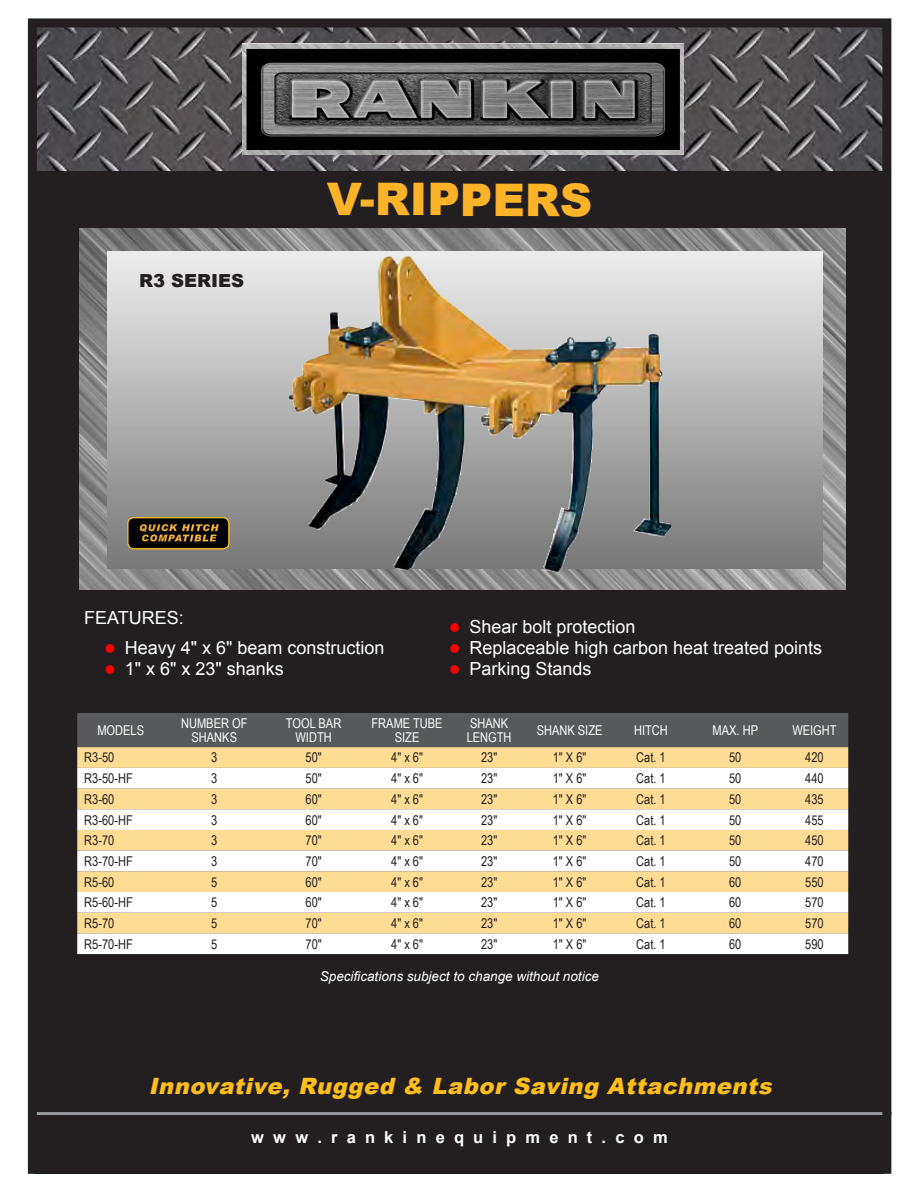
<style>
.page{position:relative;width:918px;height:1188px;background:#fff}
.page>*{position:absolute;margin:0;border:0;box-sizing:border-box;transform-origin:0 0}
.t1{font:900 45px "Arial";letter-spacing:-.005em;color:#fcb328}
.t2{font:italic 900 22.5px "Arial";color:#febe1c}
.t3{font:18px/21px "Arial";color:#fff}
.t4{font:900 18px "Arial";color:#231f20}
.t5{font:700 16.5px "Arial";color:#fff}
.t6{font:13.5px "Arial Narrow";color:#231f20}
.t7{font:13.5px/13.5px "Arial Narrow";color:#fff;text-align:center}
.t8{font:italic 13.5px "Arial";color:#fff}
</style>
<div class="page">
<img style="left:38px;top:28px;width:843px;height:143px">
<div style="left:34px;top:171px;width:849px;height:1003px;background:#231f20"></div>
<img style="left:80px;top:229px;width:766px;height:361px">
<hr style="left:28px;top:1112px;width:864px;height:3px;background:#939598">
<img style="left:107px;top:251px;width:715px;height:317px">
<div style="left:28px;top:18px;width:863px;height:1156px;border:9px solid #231f20"></div>
<svg style="left:128px;top:518px;width:101px;height:31px;background:#221909"></svg>
<div style="left:127px;top:517px;width:102px;height:32px;border:1px solid #febe1c;border-radius:6px"></div>
<img style="left:140px;top:524px;width:66px;height:8px">
<svg style="left:203px;top:524px;width:7px;height:7px"></svg>
<img style="left:289px;top:256px;width:199px;height:316px">
<div style="left:77px;top:713px;width:771px;height:34px;background:#58595b"></div>
<svg style="left:77px;top:747px;width:771px;height:21px;background:#fbd992"></svg>
<svg style="left:77px;top:768px;width:771px;height:41px;background:#fdecc8"></svg>
<svg style="left:77px;top:809px;width:771px;height:145px;background:#fdeecf"></svg>
<img style="left:242px;top:43px;width:441px;height:111px">
<h3 class="t4" style="left:139px;top:268px;width:106px">R3 SERIES</h3>
<h1 class="t1" style="left:327px;top:167px;width:267px">V-RIPPERS</h1>
<h3 class="t3" style="left:125px;top:602px;width:261px;line-height:30px;text-indent:-40px">FEATURES:<br>Heavy 4" x 6" beam construction</h3>
<h3 class="t3" style="left:125px;top:658px;width:161px">1" x 6" x 23" shanks</h3>
<h3 class="t3" style="left:469px;top:616px;width:354px">Shear bolt protection<br>Replaceable high carbon heat treated points<br>Parking Stands</h3>
<p class="t7" style="left:97px;top:723px;width:48px">MODELS</p>
<p class="t7" style="left:181px;top:716px;width:68px">NUMBER OF<br>SHANKS</p>
<p class="t7" style="left:286px;top:716px;width:57px">TOOL BAR<br>WIDTH</p>
<p class="t7" style="left:372px;top:716px;width:73px">FRAME TUBE<br>SIZE</p>
<p class="t7" style="left:467px;top:716px;width:46px;text-align:left">SHANK<br>LENGTH</p>
<p class="t7" style="left:537px;top:723px;width:67px">SHANK SIZE</p>
<p class="t7" style="left:634px;top:723px;width:35px">HITCH</p>
<p class="t7" style="left:713px;top:723px;width:47px">MAX. HP</p>
<p class="t7" style="left:792px;top:723px;width:46px">WEIGHT</p>
<p class="t6" style="left:84px;top:748px;width:32px">R3-50</p>
<p class="t6" style="left:211px;top:748px;width:8px">3</p>
<p class="t6" style="left:306px;top:748px;width:18px">50"</p>
<p class="t6" style="left:391px;top:748px;width:33px">4" x 6"</p>
<p class="t6" style="left:481px;top:748px;width:18px">23"</p>
<p class="t6" style="left:553px;top:748px;width:35px">1" X 6"</p>
<p class="t6" style="left:636px;top:748px;width:31px">Cat. 1</p>
<p class="t6" style="left:729px;top:748px;width:14px">50</p>
<p class="t6" style="left:805px;top:748px;width:20px">420</p>
<p class="t6" style="left:84px;top:768px;width:50px">R3-50-HF</p>
<p class="t6" style="left:211px;top:768px;width:8px">3</p>
<p class="t6" style="left:306px;top:768px;width:18px">50"</p>
<p class="t6" style="left:391px;top:768px;width:33px">4" x 6"</p>
<p class="t6" style="left:481px;top:768px;width:18px">23"</p>
<p class="t6" style="left:553px;top:768px;width:35px">1" X 6"</p>
<p class="t6" style="left:636px;top:768px;width:31px">Cat. 1</p>
<p class="t6" style="left:729px;top:768px;width:14px">50</p>
<p class="t6" style="left:805px;top:768px;width:20px">440</p>
<p class="t6" style="left:84px;top:789px;width:32px">R3-60</p>
<p class="t6" style="left:211px;top:789px;width:8px">3</p>
<p class="t6" style="left:306px;top:789px;width:18px">60"</p>
<p class="t6" style="left:391px;top:789px;width:33px">4" x 6"</p>
<p class="t6" style="left:481px;top:789px;width:18px">23"</p>
<p class="t6" style="left:553px;top:789px;width:35px">1" X 6"</p>
<p class="t6" style="left:636px;top:789px;width:31px">Cat. 1</p>
<p class="t6" style="left:729px;top:789px;width:14px">50</p>
<p class="t6" style="left:805px;top:789px;width:20px">435</p>
<p class="t6" style="left:84px;top:810px;width:50px">R3-60-HF</p>
<p class="t6" style="left:211px;top:810px;width:8px">3</p>
<p class="t6" style="left:306px;top:810px;width:18px">60"</p>
<p class="t6" style="left:391px;top:810px;width:33px">4" x 6"</p>
<p class="t6" style="left:481px;top:810px;width:18px">23"</p>
<p class="t6" style="left:553px;top:810px;width:35px">1" X 6"</p>
<p class="t6" style="left:636px;top:810px;width:31px">Cat. 1</p>
<p class="t6" style="left:729px;top:810px;width:14px">50</p>
<p class="t6" style="left:805px;top:810px;width:20px">455</p>
<p class="t6" style="left:84px;top:831px;width:32px">R3-70</p>
<p class="t6" style="left:211px;top:831px;width:8px">3</p>
<p class="t6" style="left:306px;top:831px;width:18px">70"</p>
<p class="t6" style="left:391px;top:831px;width:33px">4" x 6"</p>
<p class="t6" style="left:481px;top:831px;width:18px">23"</p>
<p class="t6" style="left:553px;top:831px;width:35px">1" X 6"</p>
<p class="t6" style="left:636px;top:831px;width:31px">Cat. 1</p>
<p class="t6" style="left:729px;top:831px;width:14px">50</p>
<p class="t6" style="left:805px;top:831px;width:20px">450</p>
<p class="t6" style="left:84px;top:851px;width:50px">R3-70-HF</p>
<p class="t6" style="left:211px;top:851px;width:8px">3</p>
<p class="t6" style="left:306px;top:851px;width:18px">70"</p>
<p class="t6" style="left:391px;top:851px;width:33px">4" x 6"</p>
<p class="t6" style="left:481px;top:851px;width:18px">23"</p>
<p class="t6" style="left:553px;top:851px;width:35px">1" X 6"</p>
<p class="t6" style="left:636px;top:851px;width:31px">Cat. 1</p>
<p class="t6" style="left:729px;top:851px;width:14px">50</p>
<p class="t6" style="left:805px;top:851px;width:20px">470</p>
<p class="t6" style="left:84px;top:872px;width:32px">R5-60</p>
<p class="t6" style="left:211px;top:872px;width:8px">5</p>
<p class="t6" style="left:306px;top:872px;width:18px">60"</p>
<p class="t6" style="left:391px;top:872px;width:33px">4" x 6"</p>
<p class="t6" style="left:481px;top:872px;width:18px">23"</p>
<p class="t6" style="left:553px;top:872px;width:35px">1" X 6"</p>
<p class="t6" style="left:636px;top:872px;width:31px">Cat. 1</p>
<p class="t6" style="left:729px;top:872px;width:14px">60</p>
<p class="t6" style="left:805px;top:872px;width:20px">550</p>
<p class="t6" style="left:84px;top:893px;width:50px">R5-60-HF</p>
<p class="t6" style="left:211px;top:893px;width:8px">5</p>
<p class="t6" style="left:306px;top:893px;width:18px">60"</p>
<p class="t6" style="left:391px;top:893px;width:33px">4" x 6"</p>
<p class="t6" style="left:481px;top:893px;width:18px">23"</p>
<p class="t6" style="left:553px;top:893px;width:35px">1" X 6"</p>
<p class="t6" style="left:636px;top:893px;width:31px">Cat. 1</p>
<p class="t6" style="left:729px;top:893px;width:14px">60</p>
<p class="t6" style="left:805px;top:893px;width:20px">570</p>
<p class="t6" style="left:84px;top:913px;width:32px">R5-70</p>
<p class="t6" style="left:211px;top:913px;width:8px">5</p>
<p class="t6" style="left:306px;top:913px;width:18px">70"</p>
<p class="t6" style="left:391px;top:913px;width:33px">4" x 6"</p>
<p class="t6" style="left:481px;top:913px;width:18px">23"</p>
<p class="t6" style="left:553px;top:913px;width:35px">1" X 6"</p>
<p class="t6" style="left:636px;top:913px;width:31px">Cat. 1</p>
<p class="t6" style="left:729px;top:913px;width:14px">60</p>
<p class="t6" style="left:805px;top:913px;width:20px">570</p>
<p class="t6" style="left:84px;top:934px;width:50px">R5-70-HF</p>
<p class="t6" style="left:211px;top:934px;width:8px">5</p>
<p class="t6" style="left:306px;top:934px;width:18px">70"</p>
<p class="t6" style="left:391px;top:934px;width:33px">4" x 6"</p>
<p class="t6" style="left:481px;top:934px;width:18px">23"</p>
<p class="t6" style="left:553px;top:934px;width:35px">1" X 6"</p>
<p class="t6" style="left:636px;top:934px;width:31px">Cat. 1</p>
<p class="t6" style="left:729px;top:934px;width:14px">60</p>
<p class="t6" style="left:805px;top:934px;width:20px">590</p>
<p class="t8" style="left:320px;top:968px;width:281px">Specifications subject to change without notice</p>
<h2 class="t2" style="left:149px;top:1069px;width:631px">Innovative, Rugged &amp; Labor Saving Attachments</h2>
<p class="t5" style="left:251px;top:1126px;width:418px">w w w . r a n k i n e q u i p m e n t . c o m</p>
</div>
